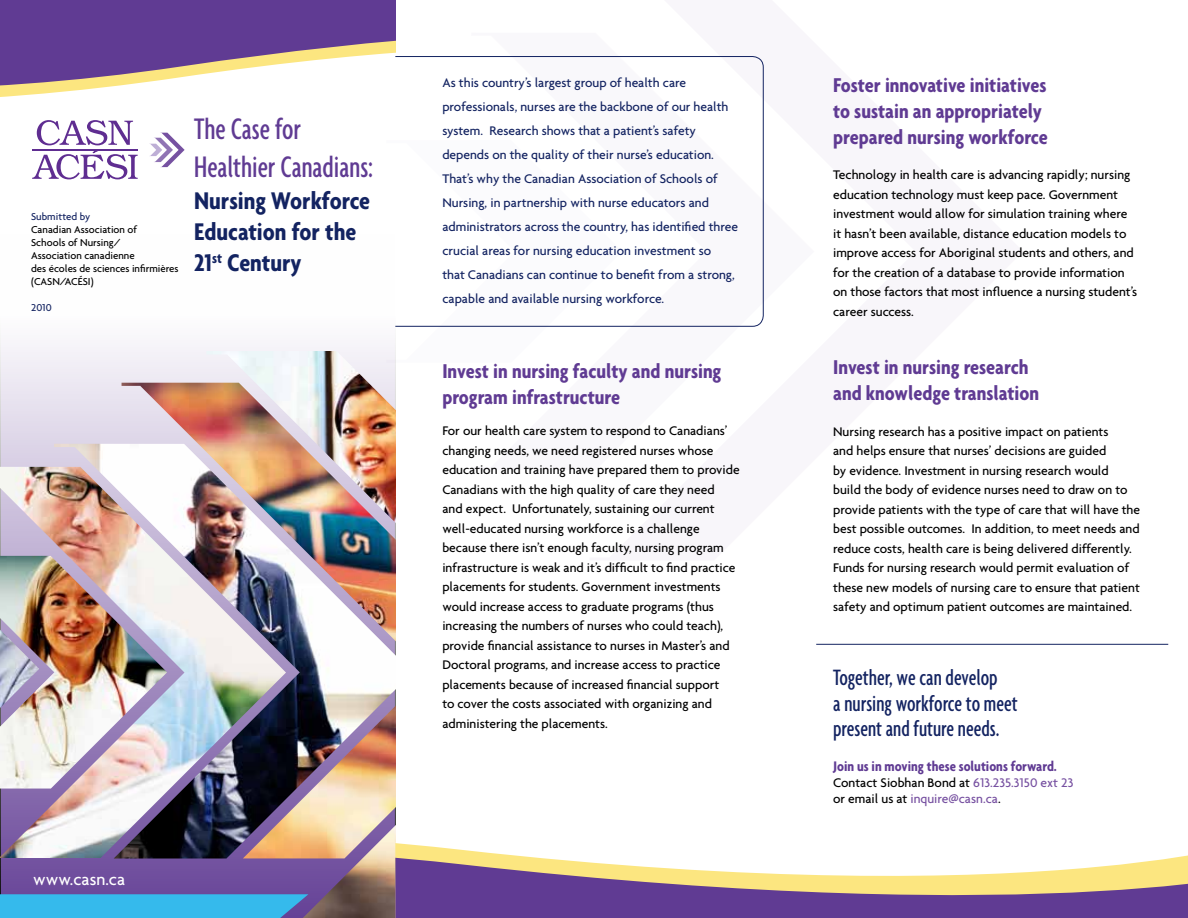
<style>
.page{position:relative;width:1188px;height:918px;background:#fff}
.page>*{position:absolute;margin:0;border:0;box-sizing:border-box;transform-origin:0 0}
.t1{font:500 extra-condensed 32.1px/38.5px "Agenda";color:#603b93}
.t2{font:700 condensed 26.1px/31.3px "Agenda";color:#132361}
.t3{font:500 extra-condensed 24px/25.5px "Agenda";color:#132361}
.t4{font:700 condensed 21.6px/26px "Agenda";color:#603b93}
.t5{font:500 17.85px "Agenda";color:#fff}
.t6{font:700 condensed 15px "Agenda";color:#603b93}
.t7{font:500 13.5px/19.5px "Agenda";color:#000}
.t8{font:500 13.5px/24px "Agenda";color:#132361}
.t9{font:500 10.8px/12.9px "Agenda";color:#000}
.t10{font:500 10.8px "Agenda";color:#132361}
.s1{color:#7751a1}
</style>
<div class="page">
<svg style="left:0;top:338px;width:386px;height:556px"></svg>
<svg style="left:149px;top:133px;width:36px;height:34px"></svg>
<svg style="left:32px;top:120px;width:106px;height:59px"></svg>
<img style="left:206px;top:351px;width:190px;height:567px">
<img style="left:0;top:467px;width:122px;height:391px">
<img style="left:122px;top:383px;width:274px;height:475px">
<svg style="left:0;top:894px;width:308px;height:24px;background:#37b3e7"></svg>
<svg style="left:0;top:0;width:395px;height:97px"></svg>
<svg style="left:395px;top:800px;width:793px;height:118px"></svg>
<hr style="left:816px;top:644px;width:352px;height:1px;background:#132361">
<svg style="left:395px;top:56px;width:369px;height:271px"></svg>
<p class="t10" style="left:31px;top:210px;width:61px">Submitted by</p>
<p class="t9" style="left:31px;top:223px;width:149px">Canadian Association of<br>Schools of Nursing/<br>Association canadienne<br>des écoles de sciences infirmières (CASN/ACÉSI)</p>
<p class="t10" style="left:31px;top:301px;width:22px">2010</p>
<h1 class="t1" style="left:194px;top:109px;width:181px">The Case for<br>Healthier Canadians:</h1>
<h2 class="t2" style="left:194px;top:184px;width:177px">Nursing Workforce<br>Education for the<br>21<sup>st</sup> Century</h2>
<h3 class="t5" style="left:33px;top:868px;width:93px">www.casn.ca</h3>
<p class="t8" style="left:442px;top:70px;width:297px">As this country’s largest group of health care professionals, nurses are the backbone of our health system. Research shows that a patient’s safety depends on the quality of their nurse’s education.<br>That’s why the Canadian Association of Schools of Nursing, in partnership with nurse educators and administrators across the country, has identified three crucial areas for nursing education investment so<br>that Canadians can continue to benefit from a strong, capable and available nursing workforce.</p>
<h3 class="t4" style="left:442px;top:358px;width:281px">Invest in nursing faculty and nursing program infrastructure</h3>
<p class="t7" style="left:442px;top:421px;width:299px">For our health care system to respond to Canadians’ changing needs, we need registered nurses whose education and training have prepared them to provide Canadians with the high quality of care they need<br>and expect. Unfortunately, sustaining our current well-educated nursing workforce is a challenge because there isn’t enough faculty, nursing program infrastructure is weak and it’s difficult to find practice placements for students. Government investments would increase access to graduate programs (thus increasing the numbers of nurses who could teach), provide financial assistance to nurses in Master’s and Doctoral programs, and increase access to practice placements because of increased financial support<br>to cover the costs associated with organizing and administering the placements.</p>
<h3 class="t4" style="left:833px;top:71px;width:216px">Foster innovative initiatives to sustain an appropriately prepared nursing workforce</h3>
<p class="t7" style="left:833px;top:165px;width:306px">Technology in health care is advancing rapidly; nursing education technology must keep pace. Government investment would allow for simulation training where it hasn’t been available, distance education models to improve access for Aboriginal students and others, and for the creation of a database to provide information on those factors that most influence a nursing student’s career success.</p>
<h3 class="t4" style="left:833px;top:354px;width:208px">Invest in nursing research and knowledge translation</h3>
<p class="t7" style="left:833px;top:421px;width:309px">Nursing research has a positive impact on patients<br>and helps ensure that nurses’ decisions are guided<br>by evidence. Investment in nursing research would<br>build the body of evidence nurses need to draw on to provide patients with the type of care that will have the best possible outcomes. In addition, to meet needs and reduce costs, health care is being delivered differently.<br>Funds for nursing research would permit evaluation of these new models of nursing care to ensure that patient safety and optimum patient outcomes are maintained.</p>
<h3 class="t3" style="left:833px;top:665px;width:186px">Together, we can develop<br>a nursing workforce to meet present and future needs.</h3>
<p class="t6" style="left:833px;top:757px;width:225px">Join us in moving these solutions forward.</p>
<p class="t7" style="left:833px;top:774px;width:242px;line-height:16.2px">Contact Siobhan Bond at <span class="s1">613.235.3150 ext 23 </span>or email us at <span class="s1">inquire@casn.ca</span>.</p>
</div>
